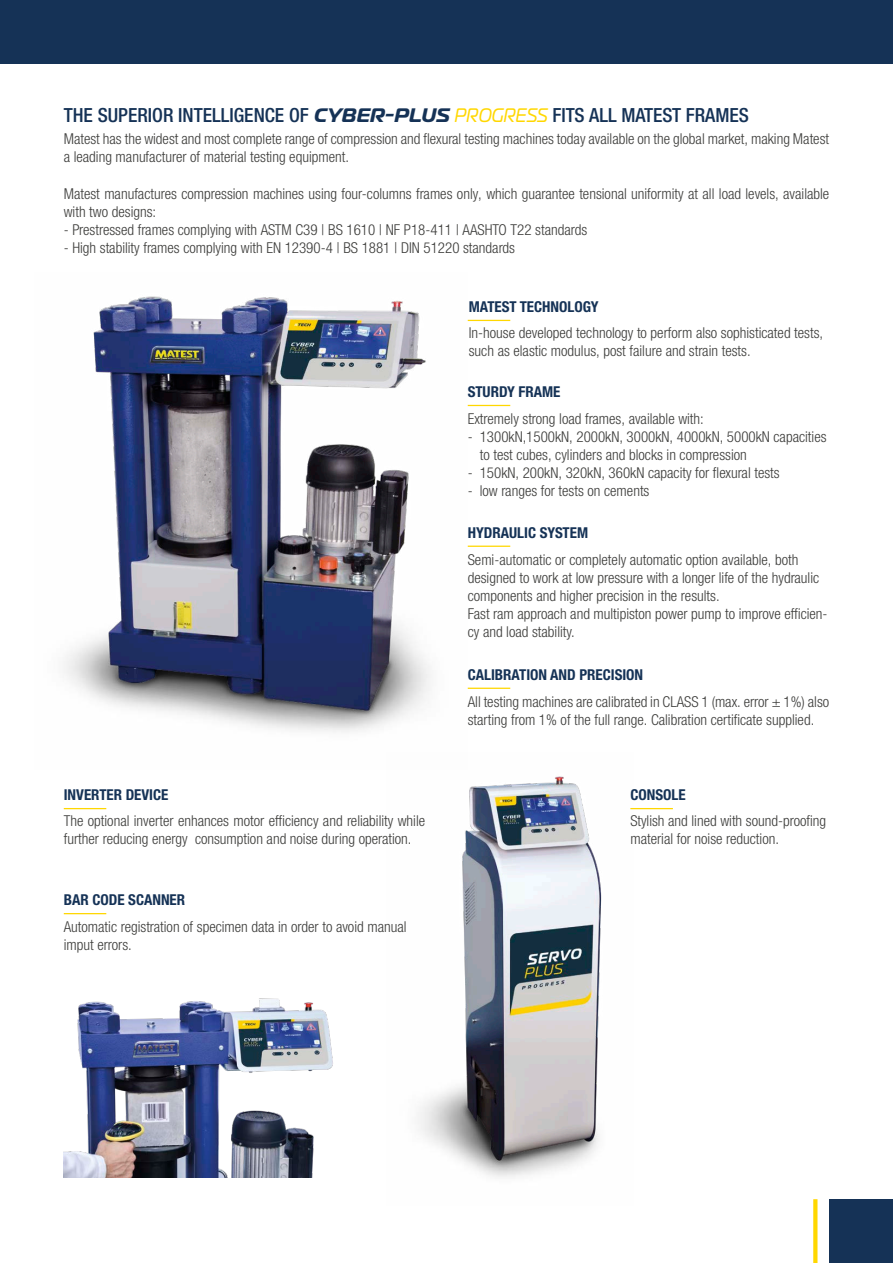
<style>
.page{position:relative;width:893px;height:1263px;background:#fff}
.page>*{position:absolute;margin:0;border:0;box-sizing:border-box;transform-origin:0 0}
.t1{font:500 condensed 19.5px "Helvetica Neue LTW1 G";color:#153256}
.t2{font:300 condensed 15px/18px "Helvetica Neue LTW1 G";color:#3c3c3a}
.t3{font:700 condensed 15px "Helvetica Neue LTW1 G";color:#153256}
.s1{font-family:"Magistral";font-weight:700;font-style:italic;font-stretch:normal}
.s2{font-family:"Magistral";font-weight:400;font-style:italic;font-stretch:normal;color:#ffd700}
</style>
<div class="page">
<div style="left:829px;top:1199px;width:64px;height:64px;background:#153256"></div>
<svg style="left:813px;top:1199px;width:4px;height:64px"></svg>
<img style="left:64px;top:296px;width:404px;height:436px">
<img style="left:418px;top:776px;width:216px;height:401px">
<img style="left:64px;top:998px;width:269px;height:180px">
<div style="left:0;top:0;width:893px;height:64px;background:#153256"></div>
<hr style="left:468px;top:320px;width:42px;height:1px;background:#ffd700">
<hr style="left:468px;top:405px;width:42px;height:1px;background:#ffd700">
<hr style="left:468px;top:546px;width:42px;height:1px;background:#ffd700">
<hr style="left:468px;top:688px;width:42px;height:1px;background:#ffd700">
<hr style="left:64px;top:808px;width:42px;height:1px;background:#ffd700">
<hr style="left:630px;top:808px;width:43px;height:1px;background:#ffd700">
<hr style="left:64px;top:913px;width:42px;height:1px;background:#ffd700">
<h1 class="t1" style="left:64px;top:103px;width:687px">THE SUPERIOR INTELLIGENCE OF <span class="s1">CYBER-PLUS</span> <span class="s2">PROGRESS</span> FITS ALL MATEST FRAMES</h1>
<p class="t2" style="left:64px;top:130px;width:767px">Matest has the widest and most complete range of compression and flexural testing machines today available on the global market, making Matest a leading manufacturer of material testing equipment.</p>
<p class="t2" style="left:64px;top:185px;width:767px">Matest manufactures compression machines using four-columns frames only, which guarantee tensional uniformity at all load levels, available with two designs:</p>
<p class="t2" style="left:64px;top:221px;width:525px">- Prestressed frames complying with ASTM C39 | BS 1610 | NF P18-411 | AASHTO T22 standards</p>
<p class="t2" style="left:64px;top:239px;width:453px">- High stability frames complying with EN 12390-4 | BS 1881 | DIN 51220 standards</p>
<p class="t3" style="left:64px;top:785px;width:106px">INVERTER DEVICE</p>
<p class="t2" style="left:64px;top:812px;width:363px">The optional inverter enhances motor efficiency and reliability while further reducing energy consumption and noise during operation.</p>
<p class="t3" style="left:64px;top:891px;width:123px">BAR CODE SCANNER</p>
<p class="t2" style="left:64px;top:917px;width:344px">Automatic registration of specimen data in order to avoid manual imput errors.</p>
<p class="t3" style="left:469px;top:297px;width:131px">MATEST TECHNOLOGY</p>
<p class="t2" style="left:469px;top:324px;width:356px">In-house developed technology to perform also sophisticated tests, such as elastic modulus, post failure and strain tests.</p>
<p class="t3" style="left:468px;top:383px;width:94px">STURDY FRAME</p>
<p class="t2" style="left:468px;top:410px;width:238px">Extremely strong load frames, available with:</p>
<p class="t2" style="left:480px;top:428px;width:348px;text-indent:-12px">- 1300kN,1500kN, 2000kN, 3000kN, 4000kN, 5000kN capacities to test cubes, cylinders and blocks in compression</p>
<p class="t2" style="left:468px;top:464px;width:313px">- 150kN, 200kN, 320kN, 360kN capacity for flexural tests</p>
<p class="t2" style="left:468px;top:482px;width:183px">- low ranges for tests on cements</p>
<p class="t3" style="left:468px;top:524px;width:122px">HYDRAULIC SYSTEM</p>
<p class="t2" style="left:468px;top:550px;width:361px">Semi-automatic or completely automatic option available, both designed to work at low pressure with a longer life of the hydraulic components and higher precision in the results.<br>Fast ram approach and multipiston power pump to improve efficien&shy;cy and load stability.</p>
<p class="t3" style="left:468px;top:666px;width:177px">CALIBRATION AND PRECISION</p>
<p class="t2" style="left:468px;top:693px;width:363px">All testing machines are calibrated in CLASS 1 (max. error ± 1%) also starting from 1% of the full range. Calibration certificate supplied.</p>
<p class="t3" style="left:630px;top:785px;width:57px">CONSOLE</p>
<p class="t2" style="left:630px;top:812px;width:197px">Stylish and lined with sound-proofing material for noise reduction.</p>
</div>
